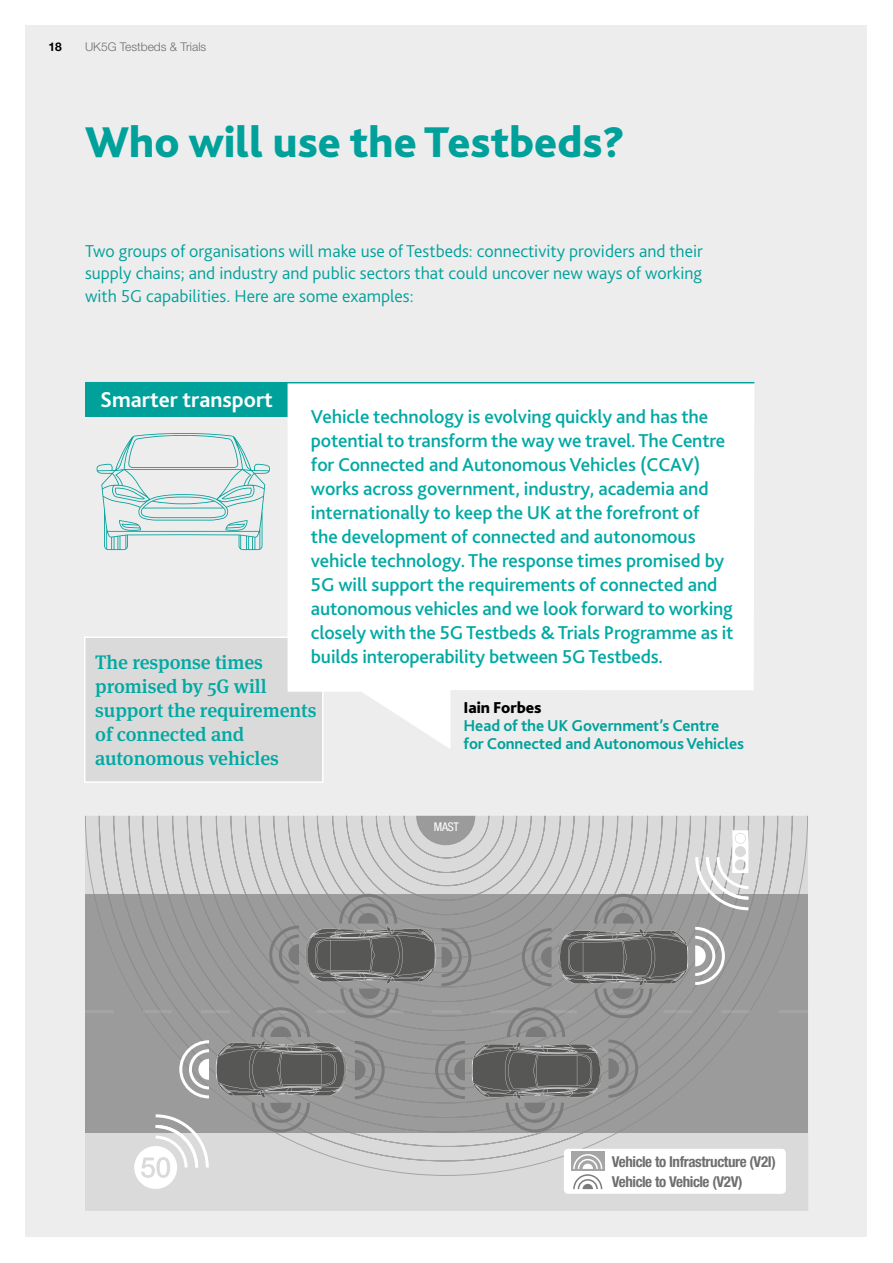
<style>
.page{position:relative;width:893px;height:1263px;background:#fff}
.page>*{position:absolute;margin:0;border:0;box-sizing:border-box;transform-origin:0 0}
.t1{font:800 45px "Bliss 2";color:#00a19b}
.Body{font:700 22.5px "Bliss 2";color:#fff}
.Body-2{font:500 19.5px/24px "Bliss 2";letter-spacing:-.005em;color:#00a9a3}
.Body-3{font:500 19.5px/24px "Meta Serif OT";letter-spacing:-.005em;color:#00a9a3}
.Body-4{font:300 18px/22.5px "Bliss 2";color:#00a19b;text-align:justify}
.Body-5{font:700 16.5px/18px "Bliss 2";letter-spacing:-.005em;color:#00a19b}
.Body-6{font:700 condensed 15px "Helvetica Neue LT Pro";letter-spacing:-.025em;color:#706f6f}
.t2{font:300 12px "Helvetica Neue LT Pro";color:#706f6f}
.Body-7{font:condensed 12px "Helvetica Neue LT Pro";color:#fff}
.t3{font:700 12px "Helvetica Neue LT Pro";color:#000}
.s1{font-weight:800;color:#000}
</style>
<div class="page">
<div style="left:26px;top:26px;width:841px;height:1211px;background:#ededed"></div>
<div style="left:84px;top:636px;width:240px;height:147px;background:#dadada;border:2px solid #fff"></div>
<div style="left:85px;top:383px;width:203px;height:34px;background:#00a19b"></div>
<div style="left:85px;top:816px;width:723px;height:395px;background:#dadada"></div>
<div style="left:564px;top:1149px;width:222px;height:45px;background:#fff;border-radius:4px"></div>
<svg style="left:288px;top:383px;width:466px;height:366px;background:#fbfcfc"></svg>
<svg style="left:96px;top:433px;width:174px;height:117px"></svg>
<hr style="left:86px;top:382px;width:668px;height:1px;background:#00a19b">
<svg style="left:85px;top:816px;width:723px;height:373px"></svg>
<p class="t3" style="left:49px;top:39px;width:15px">18</p>
<p class="t2" style="left:85px;top:39px;width:123px">UK5G Testbeds &amp; Trials</p>
<p class="t1" style="left:85px;top:114px;width:542px">Who will use the Testbeds?</p>
<p class="Body-4" style="left:85px;top:239px;width:619px">Two groups of organisations will make use of Testbeds: connectivity providers and their supply chains; and industry and public sectors that could uncover new ways of working with 5G capabilities. Here are some examples:</p>
<p class="Body" style="left:100px;top:386px;width:174px">Smarter transport</p>
<p class="Body-2" style="left:311px;top:404px;width:424px">Vehicle technology is evolving quickly and has the potential to transform the way we travel. The Centre for Connected and Autonomous Vehicles (CCAV) works across government, industry, academia and internationally to keep the UK at the forefront of<br>the development of connected and autonomous vehicle technology. The response times promised by 5G will support the requirements of connected and autonomous vehicles and we look forward to working closely with the 5G Testbeds &amp; Trials Programme as it builds interoperability between 5G Testbeds.</p>
<p class="Body-5" style="left:463px;top:698px;width:282px"><span class="s1">Iain Forbes<br></span>Head of the UK Government’s Centre<br>for Connected and Autonomous Vehicles</p>
<p class="Body-3" style="left:95px;top:650px;width:223px">The response times promised by 5G will support the requirements of connected and autonomous vehicles</p>
<p class="Body-7" style="left:434px;top:820px;width:27px">MAST</p>
<p class="Body-6" style="left:612px;top:1152px;width:166px">Vehicle to Infrastructure (V2I)</p>
<p class="Body-6" style="left:612px;top:1172px;width:132px">Vehicle to Vehicle (V2V)</p>
</div>
